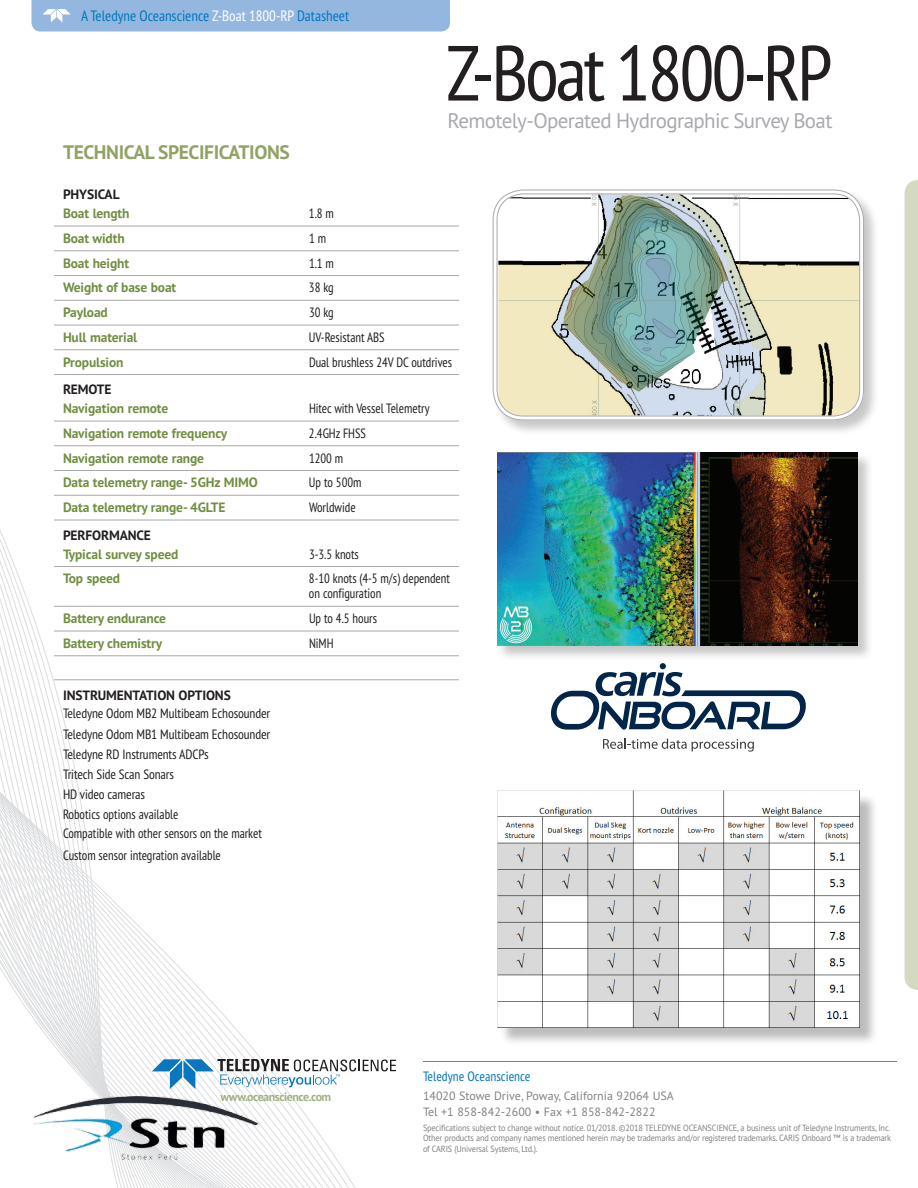
<style>
.page{position:relative;width:918px;height:1188px;background:#fff}
.page>*{position:absolute;margin:0;border:0;box-sizing:border-box;transform-origin:0 0}
.back_product_name{font:condensed 78px "PT Sans Pro";letter-spacing:-.04em;color:#231f20}
.back_product_subhead{font:21px "PT Sans Pro";letter-spacing:-.03em;color:#a8a9ad}
.tech_specs_head{font:700 19.5px "PT Sans Pro";letter-spacing:-.02em;color:#8fa365}
.top_tab_back{font:condensed 15px "PT Sans Pro";color:#0077c0}
.tech_specs_body_rule{font:700 13.5px "PT Sans Pro";letter-spacing:-.01em;color:#708f40}
.tech_specs_body_rule-2{font:condensed 13.5px/15px "PT Sans Pro";letter-spacing:-.005em;color:#231f20;scale:.95 1}
.tech_specs_body{font:condensed 13.5px "PT Sans Pro";letter-spacing:-.01em;color:#231f20}
.tech_specs_body-2{font:condensed 13.5px "PT Sans Pro";letter-spacing:-.01em;color:#231f20;scale:.95 1}
.tech_specs_body-3{font:700 13.5px "PT Sans Pro";letter-spacing:-.01em;color:#231f20}
.back_company_name{font:condensed 13.5px "PT Sans Pro";color:#0077c0}
.Tech_Specs_Head_Blac{font:700 13.5px "PT Sans Pro";letter-spacing:-.01em;color:#231f20}
.address{font:12px/15.8px "PT Sans Pro";color:#808285}
.url{font:700 12px "PT Sans Pro";letter-spacing:-.04em;color:#a2b180}
.Discliamer{font:9px/10.5px "PT Sans Pro";letter-spacing:-.02em;color:#808285;text-align:justify;scale:.92 1}
.s1{color:#fff}
</style>
<div class="page">
<svg style="left:0;top:530px;width:423px;height:658px"></svg>
<svg style="left:904px;top:180px;width:14px;height:810px;background:#d7dcc6"></svg>
<div style="left:32px;top:0;width:418px;height:32px;background:#94b7e0"></div>
<svg style="left:152px;top:1059px;width:244px;height:30px"></svg>
<hr style="left:423px;top:1061px;width:474px;height:1px;background:#708f40">
<hr style="left:54px;top:226px;width:405px;height:1px;background:#a8a9ad">
<hr style="left:54px;top:250px;width:405px;height:1px;background:#a8a9ad">
<hr style="left:54px;top:275px;width:405px;height:1px;background:#a8a9ad">
<hr style="left:54px;top:300px;width:405px;height:1px;background:#a8a9ad">
<hr style="left:54px;top:325px;width:405px;height:1px;background:#a8a9ad">
<hr style="left:54px;top:349px;width:405px;height:1px;background:#a8a9ad">
<hr style="left:54px;top:374px;width:405px;height:1px;background:#a8a9ad">
<hr style="left:54px;top:421px;width:405px;height:1px;background:#a8a9ad">
<hr style="left:54px;top:445px;width:405px;height:1px;background:#a8a9ad">
<hr style="left:54px;top:470px;width:405px;height:1px;background:#a8a9ad">
<hr style="left:54px;top:495px;width:405px;height:1px;background:#a8a9ad">
<hr style="left:54px;top:520px;width:405px;height:1px;background:#a8a9ad">
<hr style="left:54px;top:566px;width:405px;height:1px;background:#a8a9ad">
<hr style="left:54px;top:606px;width:405px;height:1px;background:#a8a9ad">
<hr style="left:54px;top:631px;width:405px;height:1px;background:#a8a9ad">
<hr style="left:54px;top:655px;width:405px;height:1px;background:#a8a9ad">
<hr style="left:54px;top:679px;width:405px;height:1px;background:#a8a9ad">
<svg style="left:603px;top:739px;width:151px;height:13px"></svg>
<svg style="left:551px;top:663px;width:255px;height:67px"></svg>
<div style="left:492px;top:189px;width:388px;height:247px;background:#231f20;opacity:.25"></div>
<img style="left:498px;top:192px;width:364px;height:226px">
<div style="left:493px;top:190px;width:371px;height:230px;border:5px solid #fff;border-radius:28px"></div>
<div style="left:493px;top:190px;width:371px;height:230px;border:1px solid #a8a9ad;border-radius:30px"></div>
<div style="left:497px;top:194px;width:363px;height:222px;border:1px solid #a8a9ad;border-radius:26px"></div>
<div style="left:497px;top:452px;width:376px;height:209px;background:#231f20;opacity:.25"></div>
<img style="left:497px;top:453px;width:361px;height:192px">
<div style="left:500px;top:793px;width:378px;height:253px;background:#231f20;opacity:.3"></div>
<img style="left:497px;top:791px;width:362px;height:237px">
<img style="left:27px;top:1097px;width:238px;height:68px">
<p class="top_tab_back" style="left:81px;top:6px;width:270px">A Teledyne Oceanscience <span class="s1">Z-Boat 1800-RP</span> Datasheet</p>
<p class="tech_specs_head" style="left:63px;top:139px;width:228px">TECHNICAL SPECIFICATIONS</p>
<p class="back_product_name" style="left:446px;top:23px;width:388px">Z-Boat 1800-RP</p>
<p class="back_product_subhead" style="left:448px;top:107px;width:386px">Remotely-Operated Hydrographic Survey Boat</p>
<p class="Tech_Specs_Head_Blac" style="left:63px;top:186px;width:58px">PHYSICAL</p>
<p class="tech_specs_body_rule" style="left:63px;top:205px;width:68px">Boat length</p>
<p class="tech_specs_body_rule-2" style="left:309px;top:206px;width:28px">1.8 m</p>
<p class="tech_specs_body_rule" style="left:63px;top:229px;width:63px">Boat width</p>
<p class="tech_specs_body_rule-2" style="left:309px;top:230px;width:19px">1 m</p>
<p class="tech_specs_body_rule" style="left:63px;top:254px;width:68px">Boat height</p>
<p class="tech_specs_body_rule-2" style="left:309px;top:255px;width:28px">1.1 m</p>
<p class="tech_specs_body_rule" style="left:63px;top:279px;width:115px">Weight of base boat</p>
<p class="tech_specs_body_rule-2" style="left:309px;top:280px;width:28px">38 kg</p>
<p class="tech_specs_body_rule" style="left:63px;top:304px;width:46px">Payload</p>
<p class="tech_specs_body_rule-2" style="left:309px;top:305px;width:28px">30 kg</p>
<p class="tech_specs_body_rule" style="left:63px;top:328px;width:76px">Hull material</p>
<p class="tech_specs_body_rule-2" style="left:309px;top:329px;width:81px">UV-Resistant ABS</p>
<p class="tech_specs_body_rule" style="left:63px;top:353px;width:62px">Propulsion</p>
<p class="tech_specs_body_rule-2" style="left:309px;top:354px;width:152px">Dual brushless 24V DC outdrives</p>
<p class="tech_specs_body-3" style="left:63px;top:381px;width:50px">REMOTE</p>
<p class="tech_specs_body_rule" style="left:63px;top:400px;width:107px">Navigation remote</p>
<p class="tech_specs_body_rule-2" style="left:309px;top:401px;width:128px">Hitec with Vessel Telemetry</p>
<p class="tech_specs_body_rule" style="left:63px;top:424px;width:166px">Navigation remote frequency</p>
<p class="tech_specs_body_rule-2" style="left:309px;top:425px;width:62px">2.4GHz FHSS</p>
<p class="tech_specs_body_rule" style="left:63px;top:449px;width:143px">Navigation remote range</p>
<p class="tech_specs_body_rule-2" style="left:309px;top:450px;width:38px">1200 m</p>
<p class="tech_specs_body_rule" style="left:63px;top:474px;width:196px">Data telemetry range- 5GHz MIMO</p>
<p class="tech_specs_body_rule-2" style="left:309px;top:475px;width:57px">Up to 500m</p>
<p class="tech_specs_body_rule" style="left:63px;top:499px;width:164px">Data telemetry range- 4GLTE</p>
<p class="tech_specs_body_rule-2" style="left:309px;top:500px;width:51px">Worldwide</p>
<p class="Tech_Specs_Head_Blac" style="left:63px;top:526px;width:90px">PERFORMANCE</p>
<p class="tech_specs_body_rule" style="left:63px;top:545px;width:117px">Typical survey speed</p>
<p class="tech_specs_body_rule-2" style="left:309px;top:546px;width:54px">3-3.5 knots</p>
<p class="tech_specs_body_rule" style="left:63px;top:570px;width:59px">Top speed</p>
<p class="tech_specs_body_rule-2" style="left:309px;top:571px;width:150px">8-10 knots (4-5 m/s) dependent on configuration</p>
<p class="tech_specs_body_rule" style="left:63px;top:610px;width:105px">Battery endurance</p>
<p class="tech_specs_body_rule-2" style="left:309px;top:611px;width:73px">Up to 4.5 hours</p>
<p class="tech_specs_body_rule" style="left:63px;top:634px;width:101px">Battery chemistry</p>
<p class="tech_specs_body_rule-2" style="left:309px;top:635px;width:27px">NiMH</p>
<p class="tech_specs_body-3" style="left:63px;top:686px;width:169px">INSTRUMENTATION OPTIONS</p>
<p class="tech_specs_body" style="left:63px;top:705px;width:209px">Teledyne Odom MB2 Multibeam Echosounder</p>
<p class="tech_specs_body" style="left:63px;top:725px;width:209px">Teledyne Odom MB1 Multibeam Echosounder</p>
<p class="tech_specs_body" style="left:63px;top:745px;width:147px">Teledyne RD Instruments ADCPs</p>
<p class="tech_specs_body" style="left:63px;top:766px;width:112px">Tritech Side Scan Sonars</p>
<p class="tech_specs_body" style="left:63px;top:786px;width:84px">HD video cameras</p>
<p class="tech_specs_body-2" style="left:63px;top:805px;width:123px">Robotics options available</p>
<p class="tech_specs_body-2" style="left:63px;top:825px;width:211px">Compatible with other sensors on the market</p>
<p class="tech_specs_body-2" style="left:63px;top:847px;width:168px">Custom sensor integration available</p>
<p class="url" style="left:220px;top:1089px;width:112px">www.oceanscience.com</p>
<p class="back_company_name" style="left:423px;top:1068px;width:109px">Teledyne Oceanscience</p>
<p class="address" style="left:423px;top:1088px;width:252px">14020 Stowe Drive, Poway, California 92064 USA<br>Tel +1 858-842-2600 • Fax +1 858-842-2822</p>
<p class="Discliamer" style="left:423px;top:1122px;width:510px">Specifications subject to change without notice. 01/2018. ©2018 TELEDYNE OCEANSCIENCE, a business unit of Teledyne Instruments, Inc.<br>Other products and company names mentioned herein may be trademarks and/or registered trademarks. CARIS Onboard ™ is a trademark of CARIS (Universal Systems, Ltd.).</p>
</div>
